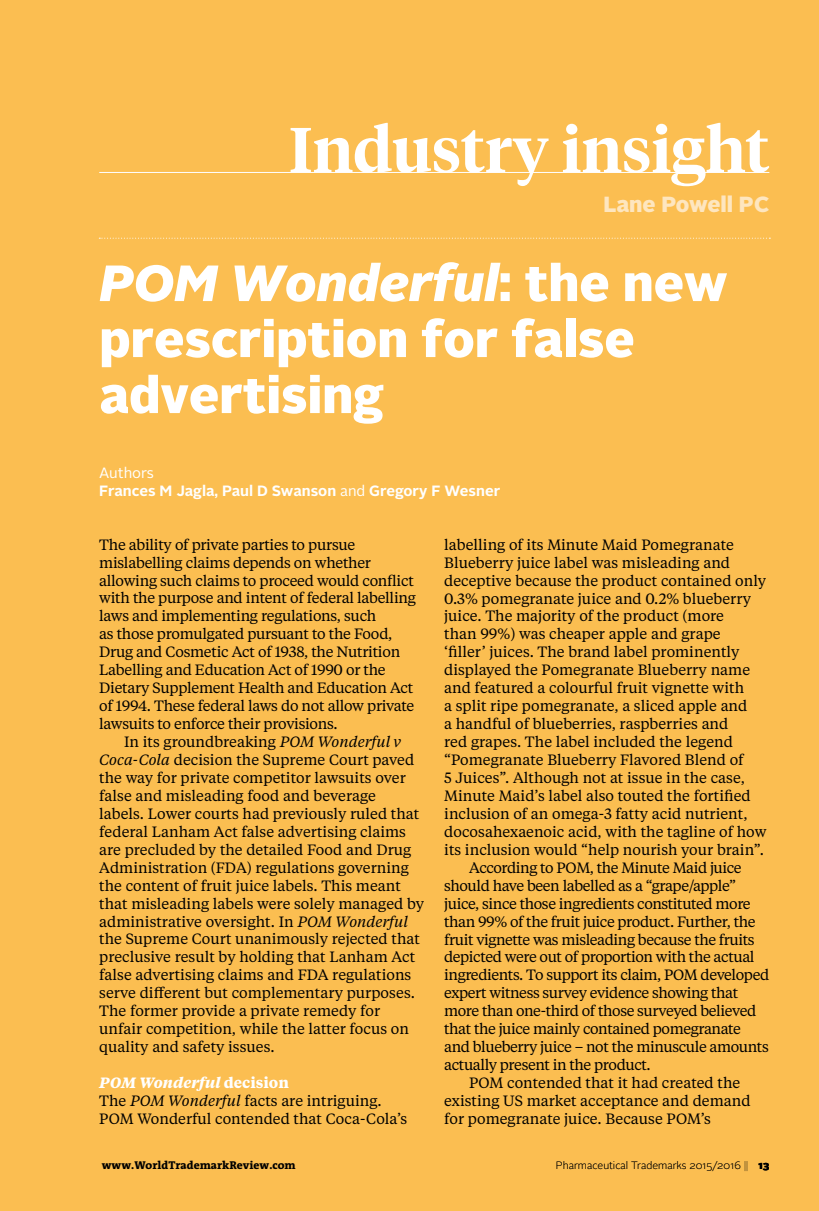
<style>
.page{position:relative;width:819px;height:1211px;background:#fff}
.page>*{position:absolute;margin:0;border:0;box-sizing:border-box;transform-origin:0 0}
.t1{font:600 63px "Tiempos Headline";color:#fff}
.t2{font:900 50.75px/56px "Alright Sans";color:#fff}
.t3{font:900 21.88px "Alright Sans";color:#fee6bf}
.t4{font:14.88px/18px "Tiempos Text";color:#000}
.t5{font:14.88px/18px "Tiempos Text";letter-spacing:-.03em;color:#000}
.t6{font:14.88px/18px "Tiempos Text";letter-spacing:-.02em;color:#000}
.t7{font:700 14.88px/18px "Alright Sans";color:#fff}
.t8{font:italic 700 14.88px "Tiempos Text";color:#fff}
.t9{font:800 11.38px "The Antiqua B8";color:#000}
.t10{font:100 10.5px "Alright Sans";color:#000}
.t11{font:900 10.5px "Alright Sans";color:#000}
.s1{font-style:italic}
.s2{font-weight:400}
.s3{font-style:normal}
</style>
<div class="page">
<div style="left:0;top:0;width:819px;height:1210px;background:#fbbe51"></div>
<hr style="left:99px;top:172px;width:670px;height:1px;background:#fff">
<svg style="left:99px;top:238px;width:671px;height:1px"></svg>
<h1 class="t1" style="left:289px;top:106px;width:482px">Industry insight</h1>
<p class="t3" style="left:603px;top:189px;width:167px">Lane Powell PC</p>
<h1 class="t2" style="left:99px;top:255px;width:629px"><span class="s1">POM Wonderful</span>: the new prescription for false advertising</h1>
<h6 class="t7" style="left:99px;top:464px;width:402px"><span class="s2">Authors<br></span>Frances M Jagla, Paul D Swanson <span class="s2">and</span> Gregory F Wesner</h6>
<p class="t6" style="left:99px;top:534px;width:318px">The ability of private parties to pursue mislabelling claims depends on whether allowing such claims to proceed would conflict with the purpose and intent of federal labelling laws and implementing regulations, such<br>as those promulgated pursuant to the Food, Drug and Cosmetic Act of 1938, the Nutrition Labelling and Education Act of 1990 or the Dietary Supplement Health and Education Act of 1994. These federal laws do not allow private lawsuits to enforce their provisions.</p>
<p class="t4" style="left:99px;top:732px;width:326px;text-indent:25px">In its groundbreaking <span class="s1">POM Wonderful v Coca-Cola</span> decision the Supreme Court paved the way for private competitor lawsuits over false and misleading food and beverage labels. Lower courts had previously ruled that federal Lanham Act false advertising claims are precluded by the detailed Food and Drug Administration (FDA) regulations governing the content of fruit juice labels. This meant that misleading labels were solely managed by administrative oversight. In <span class="s1">POM Wonderful </span>the Supreme Court unanimously rejected that preclusive result by holding that Lanham Act false advertising claims and FDA regulations serve different but complementary purposes.<br>The former provide a private remedy for unfair competition, while the latter focus on quality and safety issues.</p>
<h6 class="t8" style="left:99px;top:1072px;width:191px">POM Wonderful <span class="s3">decision</span></h6>
<p class="t4" style="left:99px;top:1091px;width:309px">The <span class="s1">POM Wonderful</span> facts are intriguing.<br>POM Wonderful contended that Coca-Cola’s</p>
<p class="t4" style="left:444px;top:534px;width:324px">labelling of its Minute Maid Pomegranate Blueberry juice label was misleading and deceptive because the product contained only 0.3% pomegranate juice and 0.2% blueberry juice. The majority of the product (more<br>than 99%) was cheaper apple and grape<br>‘filler’ juices. The brand label prominently displayed the Pomegranate Blueberry name and featured a colourful fruit vignette with<br>a split ripe pomegranate, a sliced apple and<br>a handful of blueberries, raspberries and<br>red grapes. The label included the legend “Pomegranate Blueberry Flavored Blend of<br>5 Juices”. Although not at issue in the case, Minute Maid’s label also touted the fortified inclusion of an omega-3 fatty acid nutrient, docosahexaenoic acid, with the tagline of how its inclusion would “help nourish your brain”.</p>
<p class="t5" style="left:444px;top:857px;width:326px;text-indent:25px">According to POM, the Minute Maid juice should have been labelled as a “grape/apple” juice, since those ingredients constituted more than 99% of the fruit juice product. Further, the fruit vignette was misleading because the fruits depicted were out of proportion with the actual ingredients. To support its claim, POM developed expert witness survey evidence showing that more than one-third of those surveyed believed that the juice mainly contained pomegranate and blueberry juice – not the minuscule amounts actually present in the product.</p>
<p class="t4" style="left:444px;top:1073px;width:308px;text-indent:25px">POM contended that it had created the existing US market acceptance and demand for pomegranate juice. Because POM’s</p>
<p class="t9" style="left:102px;top:1159px;width:195px">www.WorldTrademarkReview.com</p>
<p class="t10" style="left:556px;top:1158px;width:194px">Pharmaceutical Trademarks 2015/2016 ||</p>
<p class="t11" style="left:758px;top:1158px;width:12px">13</p>
</div>
